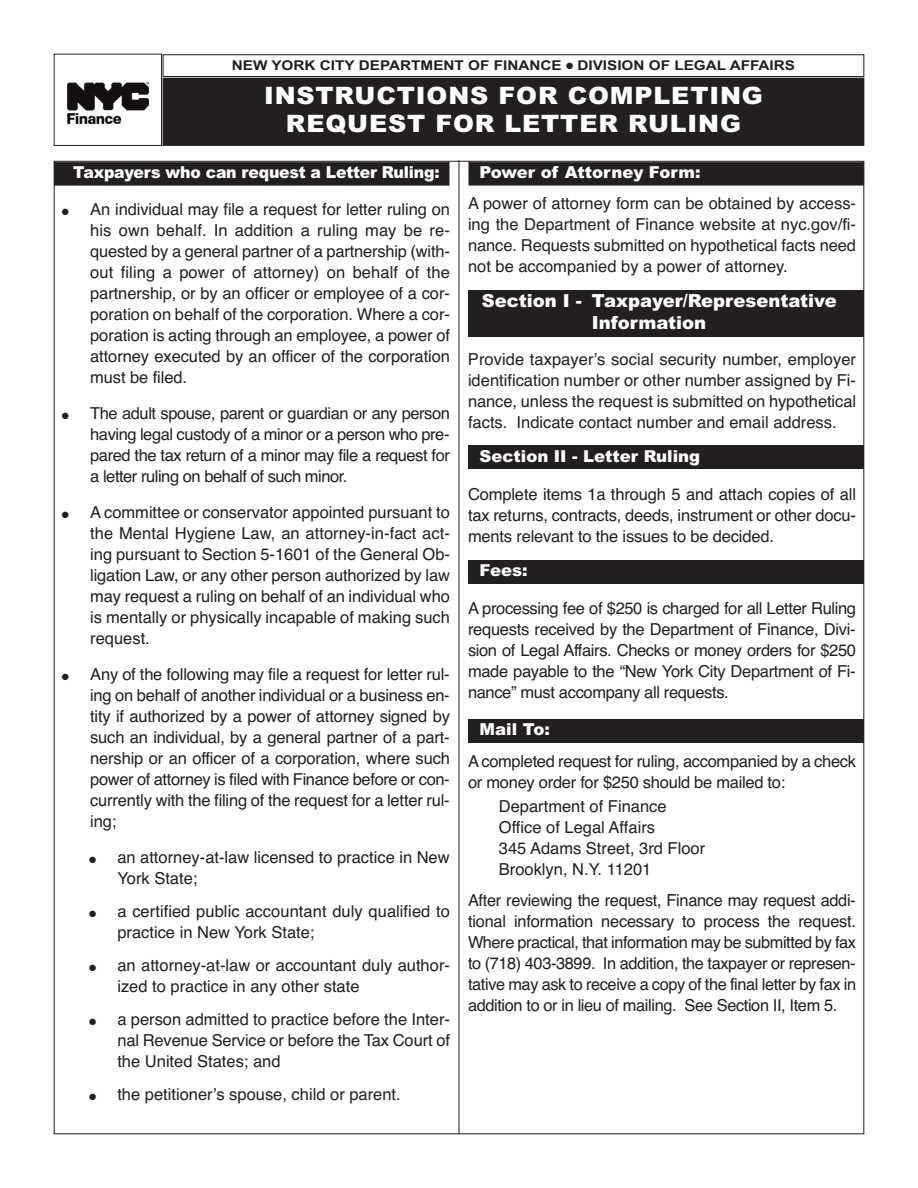
<style>
.page{position:relative;width:918px;height:1188px;background:#fff}
.page>*{position:absolute;margin:0;border:0;box-sizing:border-box;transform-origin:0 0}
.t1{font:900 24px/28.5px "Arial";letter-spacing:.035em;color:#fff;text-align:center;scale:1.05 1}
.t2{font:900 18px/21.6px "Arial";color:#fff}
.t3{font:16.5px/21px "Helvetica";letter-spacing:-.005em;color:#231f20;text-align:justify}
.t4{font:900 16.5px "Arial";color:#fff}
.t5{font:900 16.5px "Arial";color:#fff;scale:.95 1}
.t6{font:700 13.5px "Arial";color:#231f20;scale:1.13 1}
</style>
<div class="page">
<div style="left:163px;top:78px;width:701px;height:67px;background:#231f20"></div>
<div style="left:163px;top:78px;width:701px;height:68px;border:1px solid #231f20"></div>
<img style="left:67px;top:82px;width:82px;height:42px">
<div style="left:54px;top:54px;width:108px;height:92px;border:1px solid #231f20"></div>
<div style="left:163px;top:55px;width:701px;height:22px;border:1px solid #231f20"></div>
<hr style="left:459px;top:160px;width:1px;height:974px;background:#231f20">
<div style="left:469px;top:290px;width:395px;height:47px;background:#231f20"></div>
<div style="left:469px;top:446px;width:395px;height:23px;background:#231f20"></div>
<div style="left:469px;top:560px;width:395px;height:23px;background:#231f20"></div>
<div style="left:469px;top:719px;width:395px;height:23px;background:#231f20"></div>
<div style="left:55px;top:163px;width:394px;height:22px;background:#231f20"></div>
<div style="left:54px;top:162px;width:395px;height:23px;border:1px solid #231f20"></div>
<div style="left:469px;top:163px;width:394px;height:22px;background:#231f20"></div>
<div style="left:469px;top:162px;width:395px;height:23px;border:1px solid #231f20"></div>
<p class="t6" style="left:232px;top:58px;width:500px">NEW YORK CITY DEPARTMENT OF FINANCE ● DIVISION OF LEGAL AFFAIRS</p>
<h1 class="t1" style="left:264px;top:81px;width:477px">INSTRUCTIONS FOR COMPLETING<br>REQUEST FOR LETTER RULING</h1>
<p class="t5" style="left:73px;top:163px;width:387px">Taxpayers who can request a Letter Ruling:</p>
<p class="t4" style="left:479px;top:163px;width:223px">Power of Attorney Form:</p>
<p class="t3" style="left:90px;top:198px;width:361px;text-indent:-28px">● An individual may file a request for letter ruling on his own behalf. In addition a ruling may be re&shy;quested by a general partner of a partnership (with&shy;out filing a power of attorney) on behalf of the partnership, or by an officer or employee of a cor&shy;poration on behalf of the corporation. Where a cor&shy;poration is acting through an employee, a power of attorney executed by an officer of the corporation must be filed.</p>
<p class="t3" style="left:90px;top:402px;width:361px;text-indent:-28px">● The adult spouse, parent or guardian or any person having legal custody of a minor or a person who pre&shy;pared the tax return of a minor may file a request for a letter ruling on behalf of such minor.</p>
<p class="t3" style="left:90px;top:501px;width:361px;text-indent:-28px">● A committee or conservator appointed pursuant to the Mental Hygiene Law, an attorney-in-fact act&shy;ing pursuant to Section 5-1601 of the General Ob&shy;ligation Law, or any other person authorized by law may request a ruling on behalf of an individual who is mentally or physically incapable of making such request.</p>
<p class="t3" style="left:90px;top:663px;width:361px;text-indent:-28px">● Any of the following may file a request for letter rul&shy;ing on behalf of another individual or a business en&shy;tity if authorized by a power of attorney signed by such an individual, by a general partner of a part&shy;nership or an officer of a corporation, where such power of attorney is filed with Finance before or con&shy;currently with the filing of the request for a letter rul&shy;ing;</p>
<p class="t3" style="left:117px;top:846px;width:334px;text-indent:-28px">● an attorney-at-law licensed to practice in New<br>York State;</p>
<p class="t3" style="left:117px;top:900px;width:334px;text-indent:-28px">● a certified public accountant duly qualified to practice in New York State;</p>
<p class="t3" style="left:117px;top:954px;width:334px;text-indent:-28px">● an attorney-at-law or accountant duly author&shy;ized to practice in any other state</p>
<p class="t3" style="left:117px;top:1008px;width:334px;text-indent:-28px">● a person admitted to practice before the Inter&shy;nal Revenue Service or before the Tax Court of the United States; and</p>
<p class="t3" style="left:89px;top:1083px;width:313px">● the petitionerʼs spouse, child or parent.</p>
<p class="t3" style="left:468px;top:192px;width:390px">A power of attorney form can be obtained by access&shy;ing the Department of Finance website at nyc.gov/fi&shy;nance. Requests submitted on hypothetical facts need not be accompanied by a power of attorney.</p>
<p class="t2" style="left:592px;top:290px;width:246px;text-indent:-110px">Section I - Taxpayer/Representative<br>Information</p>
<p class="t3" style="left:468px;top:349px;width:390px">Provide taxpayerʼs social security number, employer identification number or other number assigned by Fi&shy;nance, unless the request is submitted on hypothetical facts. Indicate contact number and email address.</p>
<p class="t4" style="left:480px;top:446px;width:222px">Section II - Letter Ruling</p>
<p class="t3" style="left:468px;top:483px;width:390px">Complete items 1a through 5 and attach copies of all tax returns, contracts, deeds, instrument or other docu&shy;ments relevant to the issues to be decided.</p>
<p class="t4" style="left:480px;top:560px;width:50px">Fees:</p>
<p class="t3" style="left:468px;top:597px;width:390px">A processing fee of $250 is charged for all Letter Ruling requests received by the Department of Finance, Divi&shy;sion of Legal Affairs. Checks or money orders for $250 made payable to the “New York City Department of Fi&shy;nance” must accompany all requests.</p>
<p class="t4" style="left:480px;top:720px;width:72px">Mail To:</p>
<p class="t3" style="left:468px;top:750px;width:390px">A completed request for ruling, accompanied by a check or money order for $250 should be mailed to:</p>
<p class="t3" style="left:499px;top:795px;width:208px;text-align:left">Department of Finance<br>Office of Legal Affairs<br>345 Adams Street, 3rd Floor<br>Brooklyn, N.Y. 11201</p>
<p class="t3" style="left:468px;top:890px;width:390px">After reviewing the request, Finance may request addi&shy;tional information necessary to process the request.<br>Where practical, that information may be submitted by fax to (718) 403-3899. In addition, the taxpayer or represen&shy;tative may ask to receive a copy of the final letter by fax in addition to or in lieu of mailing. See Section II, Item 5.</p>
</div>
